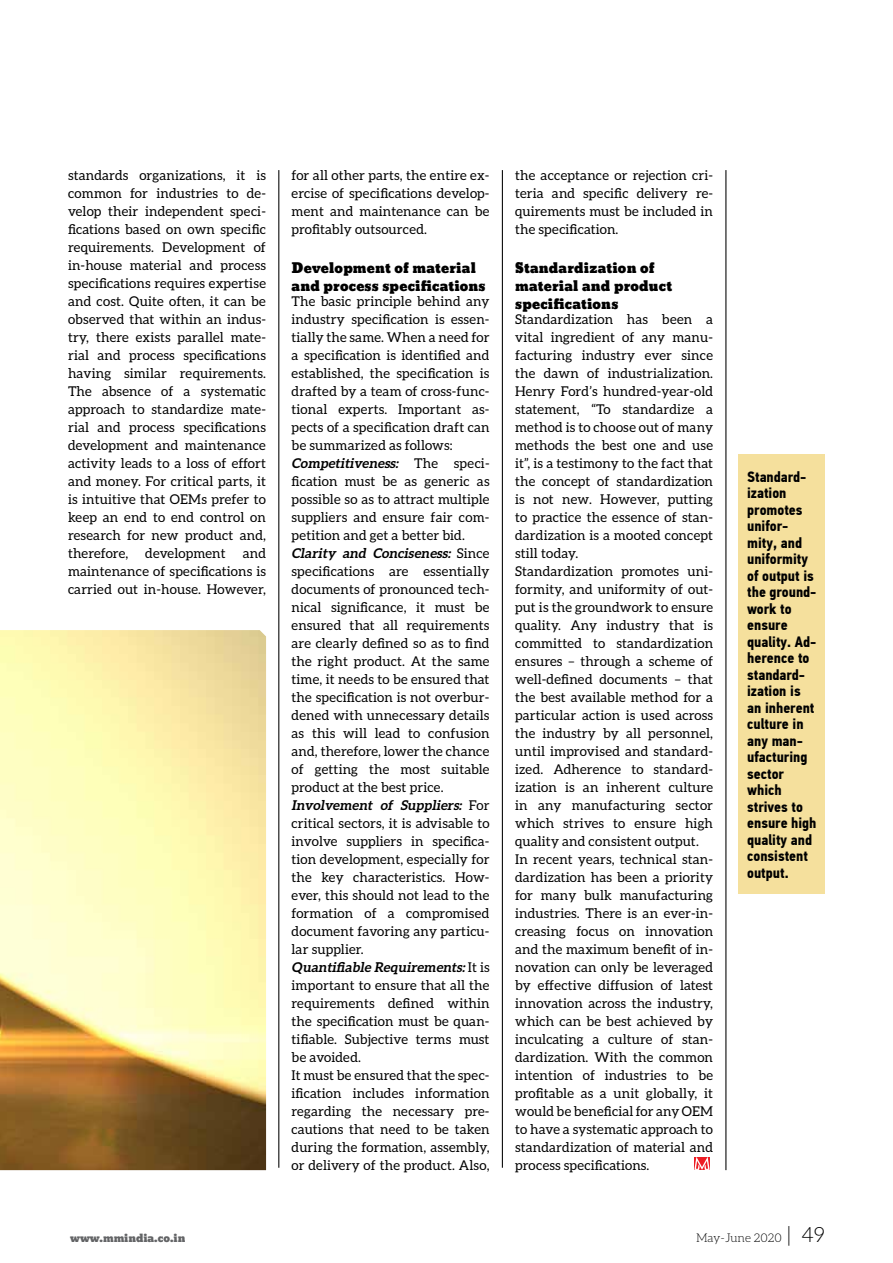
<style>
.page{position:relative;width:893px;height:1263px;background:#fff}
.page>*{position:absolute;margin:0;border:0;box-sizing:border-box;transform-origin:0 0}
.t1{font:700 15px/16.5px "PF Din Text Cond Pro";color:#000}
.t2{font:13.5px/18px "Aleo";letter-spacing:.01em;color:#000;text-align:justify}
.t3{font:13.5px/18px "Bevan";letter-spacing:.02em;color:#000}
.t4{font:300 12px "Aleo";color:#000}
.t5{font:10.5px "Bevan";color:#636466}
.s1{font-weight:700;font-style:italic}
.s2{font-size:21px}
</style>
<div class="page">
<img style="left:0;top:630px;width:266px;height:540px">
<hr style="left:278px;top:170px;width:1px;height:998px;background:#000">
<hr style="left:502px;top:170px;width:1px;height:998px;background:#000">
<svg style="left:694px;top:1157px;width:16px;height:13px"></svg>
<hr style="left:725px;top:170px;width:1px;height:1000px;background:#000">
<div style="left:739px;top:454px;width:86px;height:440px;background:#f5e09d"></div>
<p class="t2" style="left:68px;top:166px;width:199px">standards organizations, it is common for industries to de&shy;velop their independent speci&shy;fications based on own specific requirements. Development of in-house material and process specifications requires expertise and cost. Quite often, it can be observed that within an indus&shy;try, there exists parallel mate&shy;rial and process specifications having similar requirements.<br>The absence of a systematic approach to standardize mate&shy;rial and process specifications development and maintenance activity leads to a loss of effort and money. For critical parts, it is intuitive that OEMs prefer to keep an end to end control on research for new product and, therefore,</p>
<p class="t2" style="left:68px;top:544px;width:199px;text-indent:175px">and maintenance of specifications is carried out in-house. However,</p>
<p class="t2" style="left:145px;top:544px;width:82px">development</p>
<p class="t2" style="left:292px;top:166px;width:199px">for all other parts, the entire ex&shy;ercise of specifications develop&shy;ment and maintenance can be profitably outsourced.</p>
<p class="t3" style="left:292px;top:259px;width:195px">Development of material and process specifications</p>
<p class="t2" style="left:292px;top:292px;width:200px;text-align:left">The basic principle behind any industry specification is essen&shy;tially the same. When a need for a specification is identified and established, the specification is drafted by a team of cross-func&shy;tional experts. Important as&shy;pects of a specification draft can be summarized as follows:<br><span class="s1">Competitiveness:</span> T h e s p e c i - fication must be as generic as possible so as to attract multiple suppliers and ensure fair com&shy;petition and get a better bid.<br><span class="s1">Clarity and Conciseness:</span> S i n c e specifications are essentially documents of pronounced tech&shy;nical significance, it must be ensured that all requirements are clearly defined so as to find the right product. At the same time, it needs to be ensured that the specification is not overbur&shy;dened with unnecessary details as this will lead to confusion and, therefore, lower the chance of getting the most suitable product at the best price.<br><span class="s1">Involvement of Suppliers:</span> F o r critical sectors, it is advisable to involve suppliers in specifica&shy;tion development, especially for the key characteristics. How&shy;ever, this should not lead to the formation of a compromised document favoring any particu&shy;lar supplier.<br><span class="s1">Quantifiable Requirements:</span>I t i s important to ensure that all the requirements defined within the specification must be quan&shy;tifiable. Subjective terms must be avoided.<br>It must be ensured that the spec&shy;ification includes information regarding the necessary pre&shy;cautions that need to be taken during the formation, assembly, or delivery of the product. Also,</p>
<p class="t2" style="left:515px;top:166px;width:199px">the acceptance or rejection cri&shy;teria and specific delivery re&shy;quirements must be included in the specification.</p>
<p class="t3" style="left:515px;top:259px;width:158px">Standardization of material and product specifications</p>
<p class="t2" style="left:515px;top:310px;width:199px;text-align:left">Standardization has been a vital ingredient of any manu&shy;facturing industry ever since the dawn of industrialization.<br>Henry Ford’s hundred-year-old statement, “To standardize a method is to choose out of many methods the best one and use it”, is a testimony to the fact that the concept of standardization is not new. However, putting to practice the essence of stan&shy;dardization is a mooted concept still today.<br>Standardization promotes uni&shy;formity, and uniformity of out&shy;put is the groundwork to ensure quality. Any industry that is committed to standardization ensures – through a scheme of well-defined documents – that the best available method for a particular action is used across the industry by all personnel, until improvised and standard&shy;ized. Adherence to standard&shy;ization is an inherent culture in any manufacturing sector which strives to ensure high quality and consistent output.<br>In recent years, technical stan&shy;dardization has been a priority for many bulk manufacturing industries. There is an ever-in&shy;creasing focus on innovation and the maximum benefit of in&shy;novation can only be leveraged by effective diffusion of latest innovation across the industry, which can be best achieved by inculcating a culture of stan&shy;dardization. With the common intention of industries to be profitable as a unit globally, it would be beneficial for any OEM to have a systematic approach to standardization of material and process specifications.</p>
<p class="t1" style="left:747px;top:468px;width:71px">Standard&shy;ization promotes unifor&shy;mity, and uniformity of output is the ground&shy;work to ensure quality. Ad&shy;herence to standard&shy;ization is an inherent culture in any man&shy;ufacturing sector which strives to ensure high quality and consistent output.</p>
<p class="t5" style="left:70px;top:1230px;width:117px">www.mmindia.co.in</p>
<p class="t4" style="left:696px;top:1231px;width:130px">May-June 2020 <span class="s2">| 49</span></p>
</div>
